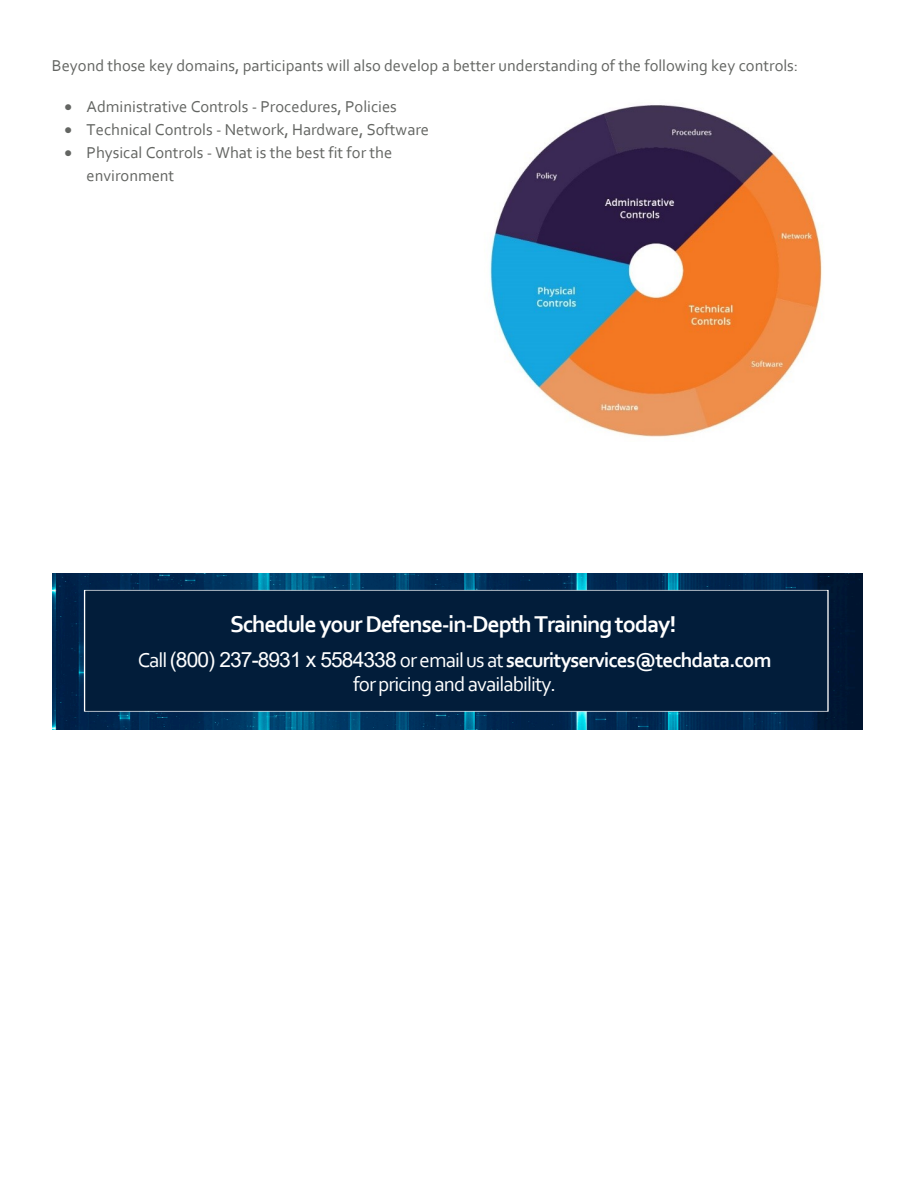
<style>
.page{position:relative;width:918px;height:1188px;background:#fff}
.page>*{position:absolute;margin:0;border:0;box-sizing:border-box;transform-origin:0 0}
.t1{font:700 24px "Corbel";letter-spacing:-.05em;color:#fff}
.t2{font:21px/24.3px "Corbel";letter-spacing:-.045em;color:#fff;text-align:center}
.t3{font:16.5px/23.1px "Corbel";color:#636562}
.s1{font-family:"Arial"}
.s2{font-weight:700}
</style>
<div class="page">
<img style="left:53px;top:573px;width:809px;height:157px">
<div style="left:84px;top:590px;width:744px;height:122px;background:#021d3a"></div>
<img style="left:489px;top:105px;width:333px;height:332px">
<p class="t3" style="left:52px;top:54px;width:748px">Beyond those key domains, participants will also develop a better understanding of the following key controls:</p>
<p class="t3" style="left:65px;top:94px;width:334px">• Administrative Controls - Procedures, Policies</p>
<p class="t3" style="left:65px;top:117px;width:366px">• Technical Controls - Network, Hardware, Software</p>
<p class="t3" style="left:87px;top:140px;width:307px;text-indent:-22px">• Physical Controls - What is the best fit for the environment</p>
<h1 class="t1" style="left:230px;top:610px;width:448px">Schedule your Defense-in-Depth Training today!</h1>
<p class="t2" style="left:138px;top:647px;width:635px">Call <span class="s1">(800) 237-8931 x 5584338</span> or emailus at <span class="s2">securityservices@techdata.com </span>forpricing and availability.</p>
</div>
